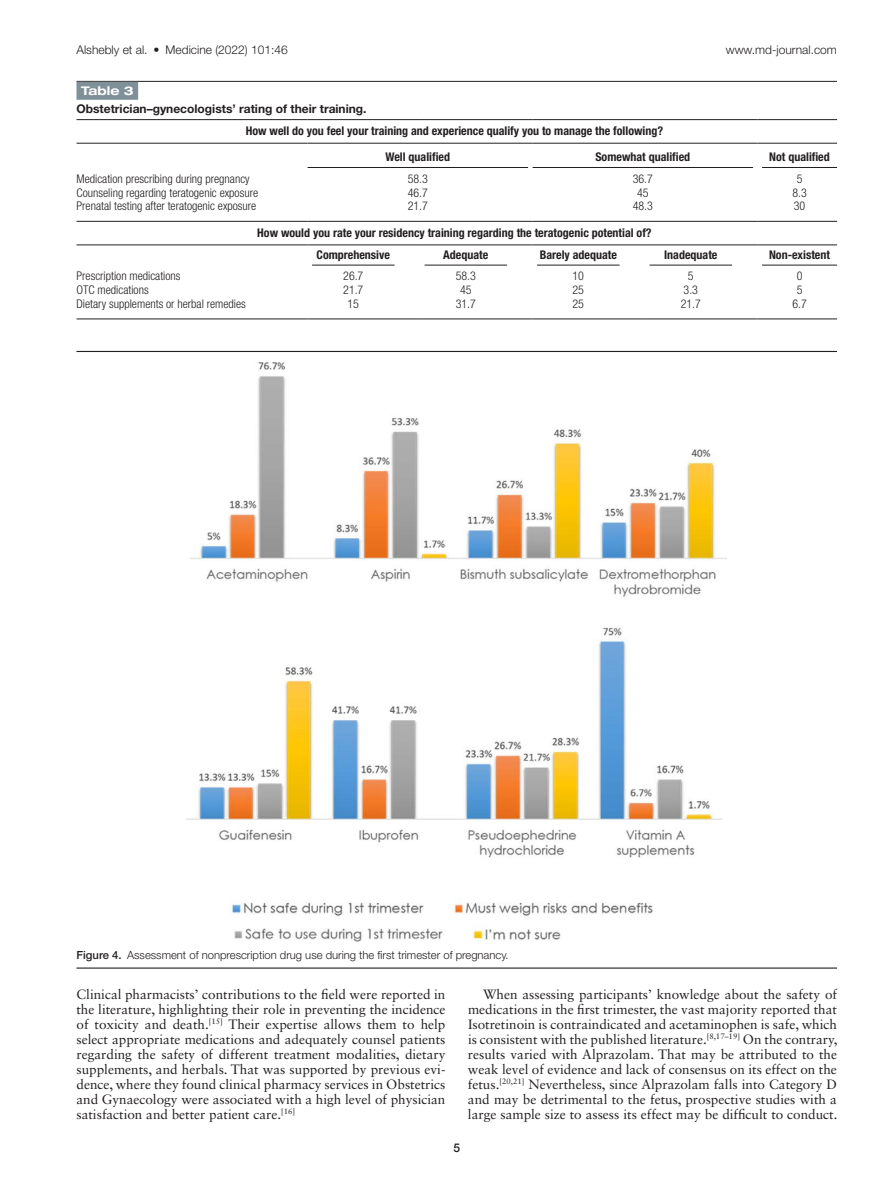
<style>
.page{position:relative;width:891px;height:1188px;background:#fff}
.page>*{position:absolute;margin:0;border:0;box-sizing:border-box;transform-origin:0 0}
.t1{font:13.5px/15px "Sabon LT Std";color:#231f20;text-align:justify}
.t2{font:300 condensed 12px "Helvetica Neue LT Std";color:#231f20}
.t3{font:700 condensed 12px/25.8px "Helvetica Neue LT Std";color:#231f20}
.t4{font:300 12px "Helvetica Neue LT Std";color:#231f20}
.t5{font:700 12px "Helvetica Neue LT Std";color:#231f20}
.t6{font:700 expanded 12px "Helvetica Neue LT Std";color:#fff}
.t7{font:500 12px "Helvetica Neue LT Std";color:#231f20}
.t8{font:300 11.25px "Helvetica Neue LT Std";color:#231f20}
.s1{font-weight:500}
</style>
<div class="page">
<img style="left:187px;top:362px;width:540px;height:579px">
<hr style="left:76px;top:351px;width:761px;height:1px;background:#231f20">
<hr style="left:76px;top:968px;width:761px;height:1px;background:#231f20">
<hr style="left:76px;top:81px;width:761px;height:1px;background:#231f20">
<div style="left:76px;top:82px;width:62px;height:18px;background:#7f9098"></div>
<hr style="left:76px;top:119px;width:232px;height:1px;background:#231f20">
<hr style="left:308px;top:119px;width:112px;height:1px;background:#231f20">
<hr style="left:420px;top:119px;width:113px;height:1px;background:#231f20">
<hr style="left:533px;top:119px;width:112px;height:1px;background:#231f20">
<hr style="left:645px;top:119px;width:113px;height:1px;background:#231f20">
<hr style="left:758px;top:119px;width:79px;height:1px;background:#231f20">
<hr style="left:76px;top:143px;width:232px;height:1px;background:#231f20">
<hr style="left:308px;top:143px;width:112px;height:1px;background:#231f20">
<hr style="left:420px;top:143px;width:113px;height:1px;background:#231f20">
<hr style="left:533px;top:143px;width:112px;height:1px;background:#231f20">
<hr style="left:645px;top:143px;width:113px;height:1px;background:#231f20">
<hr style="left:758px;top:143px;width:79px;height:1px;background:#231f20">
<hr style="left:76px;top:319px;width:232px;height:1px;background:#231f20">
<hr style="left:308px;top:319px;width:112px;height:1px;background:#231f20">
<hr style="left:420px;top:319px;width:113px;height:1px;background:#231f20">
<hr style="left:533px;top:319px;width:112px;height:1px;background:#231f20">
<hr style="left:645px;top:319px;width:113px;height:1px;background:#231f20">
<hr style="left:758px;top:319px;width:79px;height:1px;background:#231f20">
<hr style="left:76px;top:221px;width:232px;height:1px;background:#231f20">
<hr style="left:308px;top:221px;width:112px;height:1px;background:#231f20">
<hr style="left:420px;top:221px;width:113px;height:1px;background:#231f20">
<hr style="left:533px;top:221px;width:112px;height:1px;background:#231f20">
<hr style="left:645px;top:221px;width:113px;height:1px;background:#231f20">
<hr style="left:758px;top:221px;width:79px;height:1px;background:#231f20">
<hr style="left:76px;top:245px;width:232px;height:1px;background:#231f20">
<hr style="left:308px;top:245px;width:112px;height:1px;background:#231f20">
<hr style="left:420px;top:245px;width:113px;height:1px;background:#231f20">
<hr style="left:533px;top:245px;width:112px;height:1px;background:#231f20">
<hr style="left:645px;top:245px;width:113px;height:1px;background:#231f20">
<hr style="left:758px;top:245px;width:79px;height:1px;background:#231f20">
<hr style="left:308px;top:167px;width:220px;height:1px;background:#231f20">
<hr style="left:533px;top:167px;width:220px;height:1px;background:#231f20">
<hr style="left:762px;top:167px;width:75px;height:1px;background:#231f20">
<hr style="left:312px;top:265px;width:83px;height:1px;background:#231f20">
<hr style="left:425px;top:265px;width:82px;height:1px;background:#231f20">
<hr style="left:537px;top:265px;width:83px;height:1px;background:#231f20">
<hr style="left:650px;top:265px;width:82px;height:1px;background:#231f20">
<hr style="left:762px;top:265px;width:75px;height:1px;background:#231f20">
<p class="t4" style="left:76px;top:42px;width:213px">Alshebly et al. • Medicine (2022) 101:46</p>
<p class="t4" style="left:726px;top:42px;width:113px">www.md-journal.com</p>
<p class="t6" style="left:81px;top:83px;width:54px">Table 3</p>
<p class="t5" style="left:76px;top:102px;width:292px">Obstetrician–gynecologists’ rating of their training.</p>
<p class="t3" style="left:386px;top:118px;width:279px;text-indent:-140px">How well do you feel your training and experience qualify you to manage the following?<br>Well qualified</p>
<p class="t3" style="left:595px;top:144px;width:96px">Somewhat qualified</p>
<p class="t3" style="left:769px;top:144px;width:62px">Not qualified</p>
<p class="t2" style="left:76px;top:172px;width:175px">Medication prescribing during pregnancy</p>
<p class="t2" style="left:408px;top:172px;width:22px">58.3</p>
<p class="t2" style="left:633px;top:172px;width:22px">36.7</p>
<p class="t2" style="left:797px;top:172px;width:7px">5</p>
<p class="t2" style="left:76px;top:186px;width:183px">Counseling regarding teratogenic exposure</p>
<p class="t2" style="left:408px;top:186px;width:22px">46.7</p>
<p class="t2" style="left:637px;top:186px;width:13px">45</p>
<p class="t2" style="left:792px;top:186px;width:16px">8.3</p>
<p class="t2" style="left:76px;top:199px;width:181px">Prenatal testing after teratogenic exposure</p>
<p class="t2" style="left:408px;top:199px;width:22px">21.7</p>
<p class="t2" style="left:633px;top:199px;width:22px">48.3</p>
<p class="t2" style="left:794px;top:199px;width:13px">30</p>
<p class="t3" style="left:317px;top:222px;width:337px;line-height:21.8px;text-indent:-59px">How would you rate your residency training regarding the teratogenic potential of?<br>Comprehensive</p>
<p class="t3" style="left:443px;top:241px;width:47px">Adequate</p>
<p class="t3" style="left:540px;top:241px;width:79px">Barely adequate</p>
<p class="t3" style="left:664px;top:241px;width:55px">Inadequate</p>
<p class="t3" style="left:769px;top:241px;width:62px">Non-existent</p>
<p class="t2" style="left:76px;top:269px;width:106px">Prescription medications</p>
<p class="t2" style="left:343px;top:269px;width:22px">26.7</p>
<p class="t2" style="left:456px;top:269px;width:22px">58.3</p>
<p class="t2" style="left:573px;top:269px;width:13px">10</p>
<p class="t2" style="left:688px;top:269px;width:7px">5</p>
<p class="t2" style="left:797px;top:269px;width:7px">0</p>
<p class="t2" style="left:76px;top:283px;width:74px">OTC medications</p>
<p class="t2" style="left:343px;top:283px;width:22px">21.7</p>
<p class="t2" style="left:460px;top:283px;width:13px">45</p>
<p class="t2" style="left:573px;top:283px;width:13px">25</p>
<p class="t2" style="left:684px;top:283px;width:16px">3.3</p>
<p class="t2" style="left:797px;top:283px;width:7px">5</p>
<p class="t2" style="left:76px;top:297px;width:171px">Dietary supplements or herbal remedies</p>
<p class="t2" style="left:348px;top:297px;width:13px">15</p>
<p class="t2" style="left:456px;top:297px;width:22px">31.7</p>
<p class="t2" style="left:573px;top:297px;width:13px">25</p>
<p class="t2" style="left:681px;top:297px;width:22px">21.7</p>
<p class="t2" style="left:792px;top:297px;width:16px">6.7</p>
<p class="t8" style="left:76px;top:948px;width:434px"><span class="s1">Figure 4.</span> Assessment of nonprescription drug use during the first trimester of pregnancy.</p>
<p class="t1" style="left:76px;top:987px;width:371px">Clinical pharmacists’ contributions to the field were reported in the literature, highlighting their role in preventing the incidence of toxicity and death.<sup>[15]</sup> Their expertise allows them to help select appropriate medications and adequately counsel patients regarding the safety of different treatment modalities, dietary supplements, and herbals. That was supported by previous evi&shy;dence, where they found clinical pharmacy services in Obstetrics and Gynaecology were associated with a high level of physician satisfaction and better patient care.<sup>[16]</sup></p>
<p class="t1" style="left:468px;top:987px;width:371px;text-indent:15px">When assessing participants’ knowledge about the safety of medications in the first trimester, the vast majority reported that Isotretinoin is contraindicated and acetaminophen is safe, which is consistent with the published literature.<sup>[8,17–19]</sup> On the contrary, results varied with Alprazolam. That may be attributed to the weak level of evidence and lack of consensus on its effect on the fetus.<sup>[20,21]</sup> Nevertheless, since Alprazolam falls into Category D and may be detrimental to the fetus, prospective studies with a large sample size to assess its effect may be difficult to conduct.</p>
<p class="t7" style="left:453px;top:1140px;width:8px">5</p>
</div>
